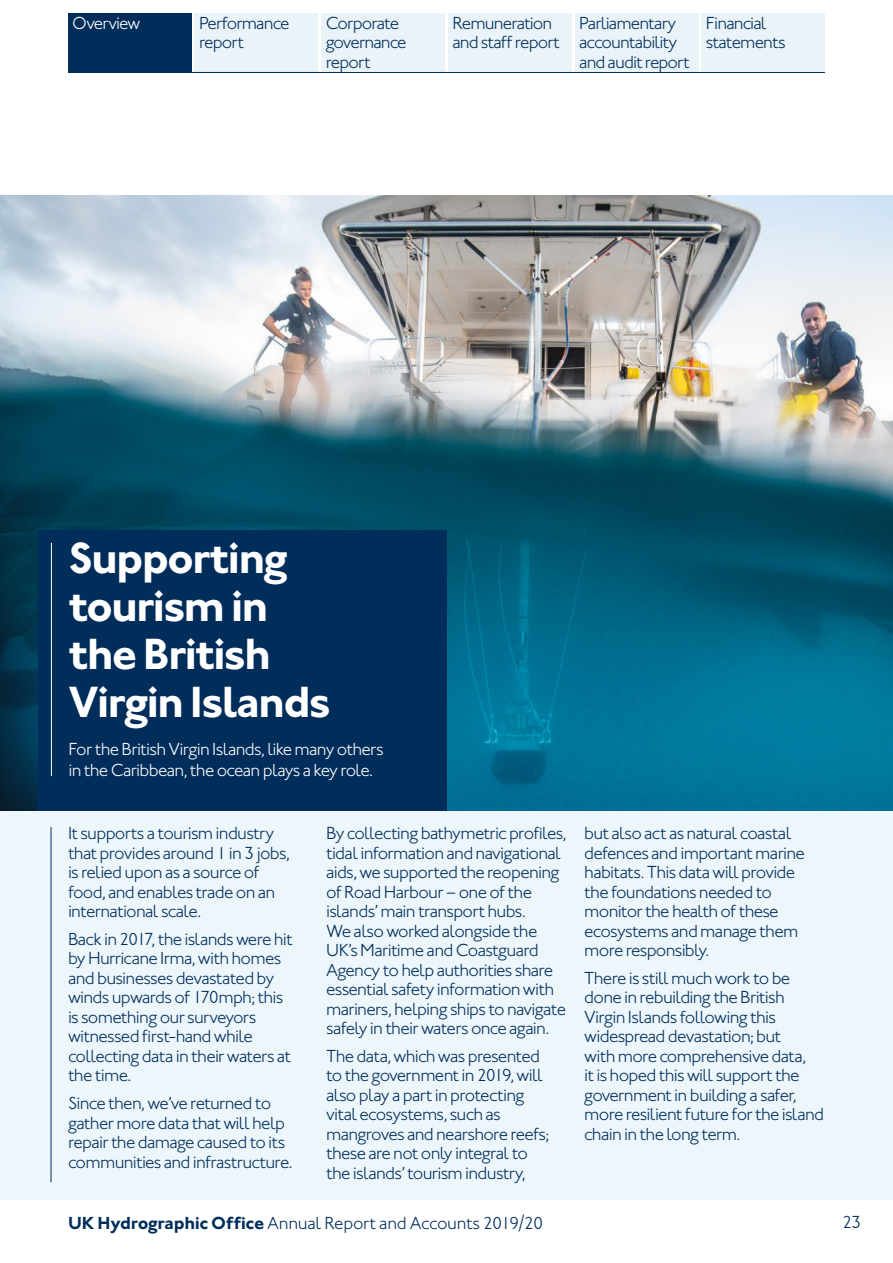
<style>
.page{position:relative;width:893px;height:1263px;background:#fff}
.page>*{position:absolute;margin:0;border:0;box-sizing:border-box;transform-origin:0 0}
.t1{font:700 45px/48px "Johnston ITC Std";letter-spacing:-.04em;color:#fff}
.t2{font:300 18px/19.5px "Johnston ITC Std";letter-spacing:-.04em;color:#012d5b}
.t3{font:300 18px/21px "Johnston ITC Std";letter-spacing:-.04em;color:#fff}
.t4{font:300 18px "Johnston ITC Std";letter-spacing:-.02em;color:#012d5b}
.s1{font-weight:700}
</style>
<div class="page">
<div style="left:0;top:810px;width:893px;height:389px;background:#edf7fb"></div>
<img style="left:0;top:196px;width:893px;height:614px">
<div style="left:38px;top:530px;width:408px;height:280px;background:#012d5b"></div>
<div style="left:195px;top:13px;width:123px;height:59px;background:#eaf4f8"></div>
<div style="left:321px;top:13px;width:124px;height:59px;background:#eaf4f8"></div>
<div style="left:448px;top:13px;width:123px;height:59px;background:#eaf4f8"></div>
<div style="left:575px;top:13px;width:123px;height:59px;background:#eaf4f8"></div>
<div style="left:702px;top:13px;width:123px;height:59px;background:#eaf4f8"></div>
<hr style="left:51px;top:827px;width:1px;height:355px;background:#012d5b">
<hr style="left:51px;top:543px;width:1px;height:233px;background:#fff">
<div style="left:68px;top:13px;width:123px;height:59px;background:#012d5b"></div>
<hr style="left:68px;top:72px;width:757px;height:1px;background:#012d5b">
<p class="t3" style="left:72px;top:13px;width:70px">Overview</p>
<p class="t2" style="left:199px;top:13px;width:92px">Performance</p>
<p class="t2" style="left:326px;top:13px;width:75px">Corporate</p>
<p class="t2" style="left:452px;top:13px;width:101px">Remuneration</p>
<p class="t2" style="left:579px;top:13px;width:99px">Parliamentary</p>
<p class="t2" style="left:706px;top:13px;width:62px">Financial</p>
<p class="t2" style="left:199px;top:33px;width:46px">report</p>
<p class="t2" style="left:326px;top:33px;width:82px">governance</p>
<p class="t2" style="left:452px;top:33px;width:226px">and staff report accountability</p>
<p class="t2" style="left:706px;top:33px;width:81px">statements</p>
<p class="t2" style="left:326px;top:52px;width:46px">report</p>
<p class="t2" style="left:579px;top:52px;width:112px">and audit report</p>
<h5 class="t1" style="left:68px;top:534px;width:264px">Supporting tourism in the British<br>Virgin Islands</h5>
<p class="t3" style="left:68px;top:738px;width:317px">For the British Virgin Islands, like many others in the Caribbean, the ocean plays a key role.</p>
<p class="t2" style="left:68px;top:823px;width:223px">It supports a tourism industry that provides around 1 in 3 jobs, is relied upon as a source of food, and enables trade on an international scale.</p>
<p class="t2" style="left:68px;top:929px;width:226px">Back in 2017, the islands were hit by Hurricane Irma, with homes and businesses devastated by winds upwards of 170mph; this is something our surveyors witnessed first-hand while collecting data in their waters at the time.</p>
<p class="t2" style="left:68px;top:1093px;width:226px">Since then, we’ve returned to gather more data that will help repair the damage caused to its communities and infrastructure.</p>
<p class="t2" style="left:326px;top:823px;width:242px">By collecting bathymetric profiles, tidal information and navigational aids, we supported the reopening of Road Harbour – one of the islands’ main transport hubs.<br>We also worked alongside the<br>UK’s Maritime and Coastguard<br>Agency to help authorities share essential safety information with mariners, helping ships to navigate safely in their waters once again.</p>
<p class="t2" style="left:326px;top:1046px;width:224px">The data, which was presented to the government in 2019, will also play a part in protecting vital ecosystems, such as mangroves and nearshore reefs; these are not only integral to the islands’ tourism industry,</p>
<p class="t2" style="left:584px;top:823px;width:222px">but also act as natural coastal defences and important marine habitats. This data will provide the foundations needed to monitor the health of these ecosystems and manage them more responsibly.</p>
<p class="t2" style="left:584px;top:968px;width:241px">There is still much work to be done in rebuilding the British<br>Virgin Islands following this widespread devastation; but<br>with more comprehensive data,<br>it is hoped this will support the government in building a safer, more resilient future for the island chain in the long term.</p>
<p class="t4" style="left:68px;top:1212px;width:477px"><span class="s1">UK Hydrographic Office</span> Annual Report and Accounts 2019/20</p>
<p class="t2" style="left:842px;top:1212px;width:20px">23</p>
</div>
